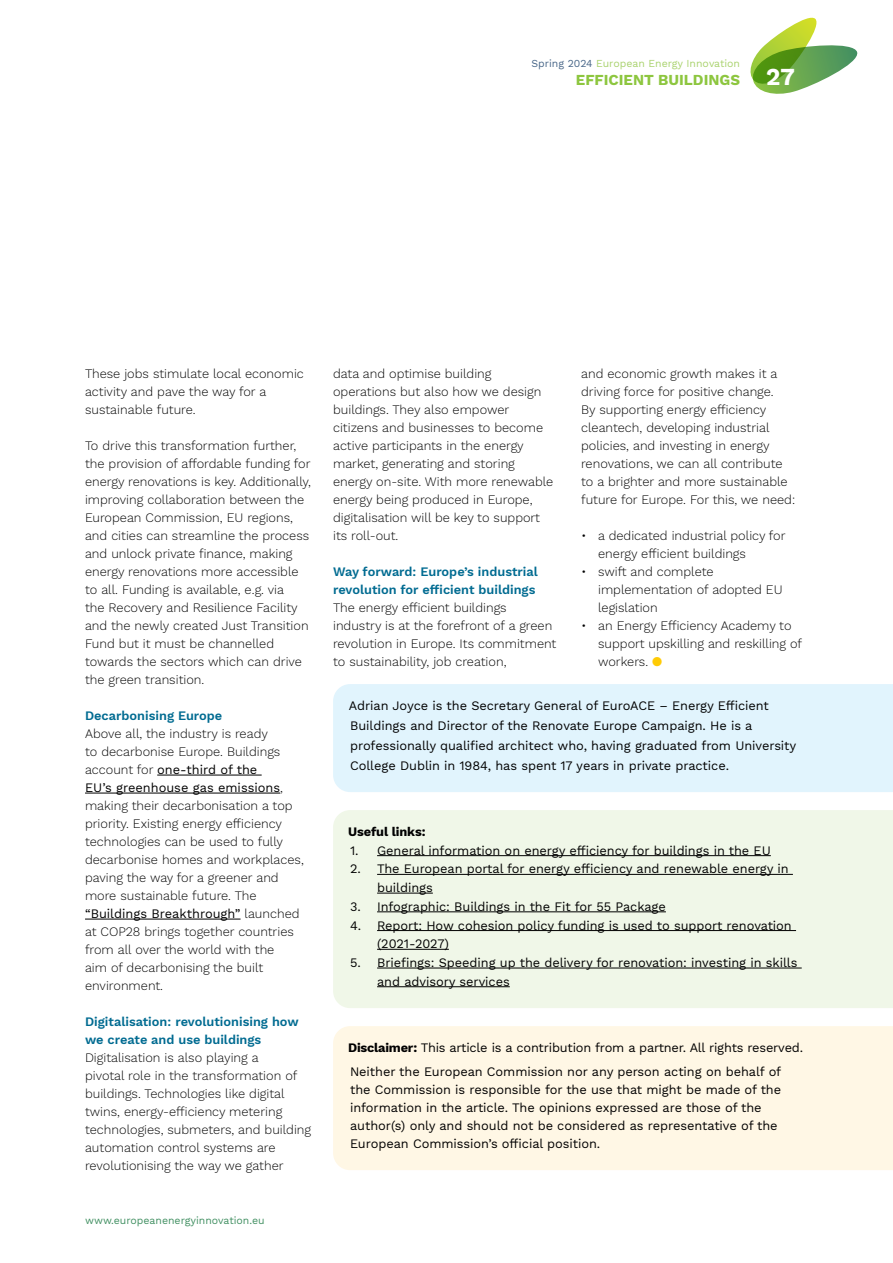
<style>
.page{position:relative;width:893px;height:1263px;background:#fff}
.page>*{position:absolute;margin:0;border:0;box-sizing:border-box;transform-origin:0 0}
.t1{font:700 24px "Work Sans";color:#fff}
.t2{font:700 15px "Work Sans";color:#8dc63f}
.t3{font:300 12.75px/18px "Work Sans";color:#000}
.t4{font:12.75px/18px "Work Sans";letter-spacing:-.005em;color:#000}
.t5{font:600 12.75px/18px "Work Sans";color:#006b91}
.t6{font:700 12.75px "Work Sans";letter-spacing:-.005em;color:#000}
.t7{font:10.5px "Work Sans";color:#a9d26d}
.t8{font:10.5px "Work Sans";color:#408f61}
.s1{color:#486688}
.s2{font-weight:400}
.s3{color:#ffcb05}
.s4{font-weight:700}
</style>
<div class="page">
<svg style="left:750px;top:17px;width:108px;height:77px"></svg>
<div style="left:333px;top:1026px;width:560px;height:144px;background:#fff7e5"></div>
<div style="left:333px;top:810px;width:560px;height:198px;background:#f0f7e8"></div>
<hr style="left:377px;top:855px;width:394px;height:1px;background:#000">
<hr style="left:377px;top:874px;width:416px;height:1px;background:#000">
<hr style="left:377px;top:893px;width:56px;height:1px;background:#000">
<hr style="left:377px;top:911px;width:289px;height:1px;background:#000">
<hr style="left:377px;top:930px;width:419px;height:1px;background:#000">
<hr style="left:377px;top:949px;width:72px;height:1px;background:#000">
<hr style="left:377px;top:968px;width:425px;height:1px;background:#000">
<hr style="left:377px;top:986px;width:133px;height:1px;background:#000">
<div style="left:333px;top:684px;width:560px;height:108px;background:#e1f4fd"></div>
<hr style="left:157px;top:775px;width:105px;height:1px;background:#000">
<hr style="left:85px;top:793px;width:195px;height:1px;background:#000">
<hr style="left:85px;top:919px;width:156px;height:1px;background:#000">
<p class="t7" style="left:532px;top:57px;width:210px"><span class="s1">Spring 2024</span> European Energy Innovation</p>
<p class="t2" style="left:576px;top:71px;width:166px">EFFICIENT BUILDINGS</p>
<h1 class="t1" style="left:766px;top:63px;width:30px">27</h1>
<p class="t3" style="left:85px;top:365px;width:220px">These jobs stimulate local economic activity and pave the way for a sustainable future.</p>
<p class="t3" style="left:85px;top:437px;width:227px">To drive this transformation further, the provision of affordable funding for energy renovations is key. Additionally, improving collaboration between the European Commission, EU regions, and cities can streamline the process and unlock private finance, making energy renovations more accessible to all. Funding is available, e.g. via<br>the Recovery and Resilience Facility and the newly created Just Transition Fund but it must be channelled towards the sectors which can drive the green transition.</p>
<p class="t5" style="left:85px;top:707px;width:139px">Decarbonising Europe</p>
<p class="t3" style="left:85px;top:725px;width:220px">Above all, the industry is ready<br>to decarbonise Europe. Buildings account for <span class="s2">one-third of the<br>EU’s greenhouse gas emissions</span>, making their decarbonisation a top priority. Existing energy efficiency technologies can be used to fully decarbonise homes and workplaces, paving the way for a greener and more sustainable future. The <span class="s2">“Buildings Breakthrough”</span> launched at COP28 brings together countries from all over the world with the<br>aim of decarbonising the built environment.</p>
<p class="t5" style="left:85px;top:1013px;width:215px">Digitalisation: revolutionising how we create and use buildings</p>
<p class="t3" style="left:85px;top:1049px;width:228px">Digitalisation is also playing a<br>pivotal role in the transformation of buildings. Technologies like digital twins, energy-efficiency metering technologies, submeters, and building automation control systems are revolutionising the way we gather</p>
<p class="t8" style="left:85px;top:1214px;width:181px">www.europeanenergyinnovation.eu</p>
<p class="t3" style="left:333px;top:365px;width:222px">data and optimise building operations but also how we design buildings. They also empower citizens and businesses to become active participants in the energy market, generating and storing energy on-site. With more renewable energy being produced in Europe, digitalisation will be key to support its roll-out.</p>
<p class="t5" style="left:333px;top:563px;width:206px">Way forward: Europe’s industrial revolution for efficient buildings</p>
<p class="t3" style="left:333px;top:599px;width:225px">The energy efficient buildings industry is at the forefront of a green revolution in Europe. Its commitment to sustainability, job creation,</p>
<p class="t3" style="left:581px;top:365px;width:216px">and economic growth makes it a driving force for positive change.<br>By supporting energy efficiency cleantech, developing industrial policies, and investing in energy renovations, we can all contribute to a brighter and more sustainable future for Europe. For this, we need:</p>
<p class="t3" style="left:598px;top:527px;width:189px;text-indent:-17px">• a dedicated industrial policy for energy efficient buildings</p>
<p class="t3" style="left:598px;top:563px;width:186px;text-indent:-17px">• swift and complete implementation of adopted EU legislation</p>
<p class="t3" style="left:598px;top:617px;width:205px;text-indent:-17px">• an Energy Efficiency Academy to support upskilling and reskilling of workers. <span class="s3">●</span></p>
<p class="t4" style="left:349px;top:696px;width:449px;line-height:20px">Adrian Joyce is the Secretary General of EuroACE – Energy Efficient Buildings and Director of the Renovate Europe Campaign. He is a professionally qualified architect who, having graduated from University College Dublin in 1984, has spent 17 years in private practice.</p>
<p class="t6" style="left:348px;top:824px;width:79px">Useful links:</p>
<p class="t4" style="left:350px;top:842px;width:422px">1. General information on energy efficiency for buildings in the EU</p>
<p class="t4" style="left:377px;top:860px;width:413px;line-height:18.8px;text-indent:-27px">2. The European portal for energy efficiency and renewable energy in buildings</p>
<p class="t4" style="left:350px;top:898px;width:317px">3. Infographic: Buildings in the Fit for 55 Package</p>
<p class="t4" style="left:377px;top:916px;width:416px;line-height:18.8px;text-indent:-27px">4. Report: How cohesion policy funding is used to support renovation (2021-2027)</p>
<p class="t4" style="left:377px;top:954px;width:422px;line-height:18.8px;text-indent:-27px">5. Briefings: Speeding up the delivery for renovation: investing in skills and advisory services</p>
<p class="t4" style="left:348px;top:1036px;width:457px;line-height:24.5px"><span class="s4">Disclaimer:</span> This article is a contribution from a partner. All rights reserved.<br>Neither the European Commission nor any person acting on behalf of</p>
<p class="t4" style="left:350px;top:1081px;width:433px">the Commission is responsible for the use that might be made of the information in the article. The opinions expressed are those of the author(s) only and should not be considered as representative of the European Commission’s official position.</p>
</div>
